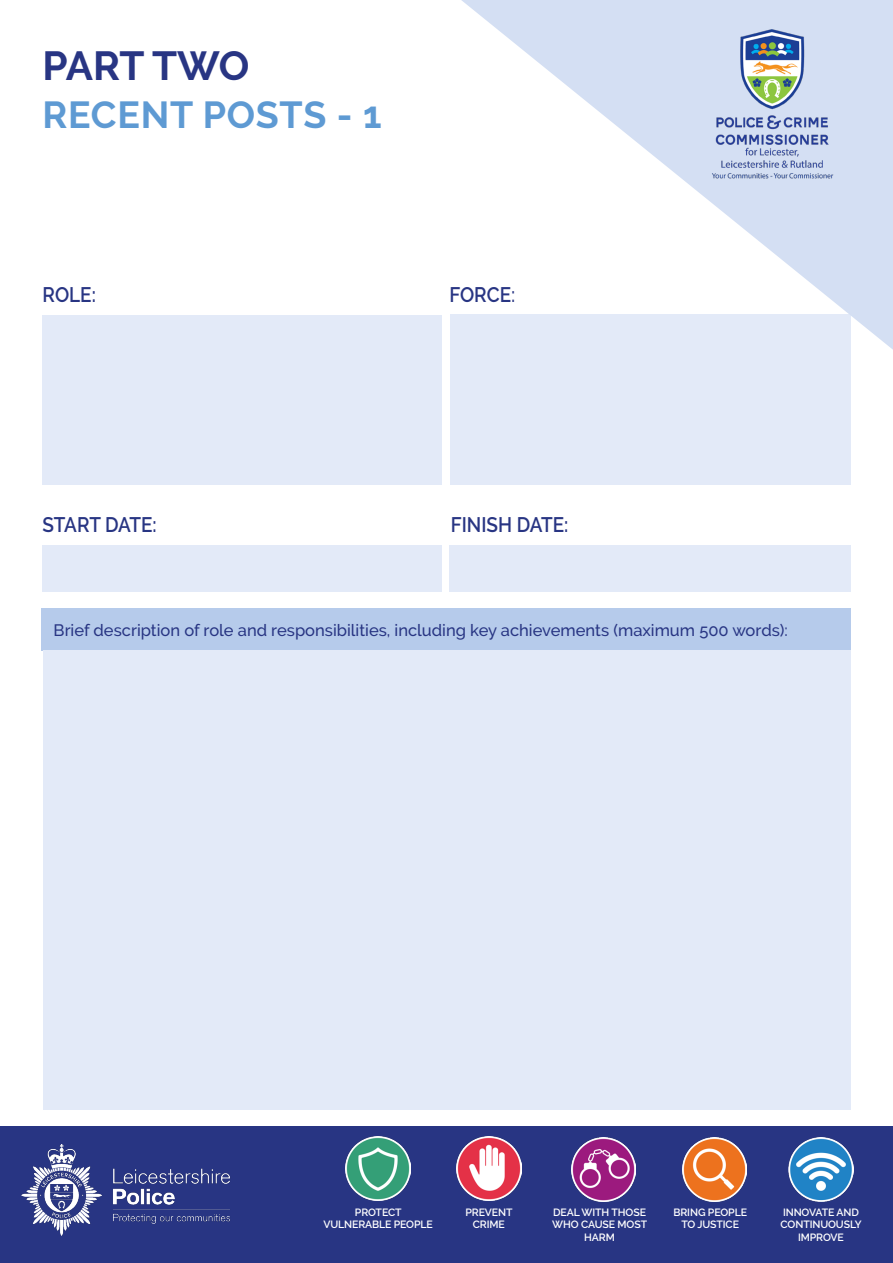
<style>
.page{position:relative;width:893px;height:1263px;background:#fff}
.page>*{position:absolute;margin:0;border:0;box-sizing:border-box;transform-origin:0 0}
.t1{font:700 40.5px "Raleway";letter-spacing:-.01em;color:#283583}
.t2{font:700 37.5px "Raleway";letter-spacing:.02em;color:#5e9ad3}
.t3{font:600 21px "Raleway";color:#283583;scale:.9 1}
.t4{font:500 16.5px "Raleway";color:#283583}
.t5{font:600 10.5px/12.6px "Raleway";letter-spacing:-.01em;color:#fff;text-align:center}
.s1{font-weight:500}
</style>
<div class="page">
<div style="left:43px;top:315px;width:399px;height:170px;background:#e3eaf8"></div>
<div style="left:450px;top:315px;width:401px;height:170px;background:#e3eaf8"></div>
<div style="left:43px;top:545px;width:399px;height:46px;background:#e3eaf8"></div>
<div style="left:41px;top:608px;width:810px;height:42px;background:#b6cbeb"></div>
<div style="left:43px;top:650px;width:807px;height:460px;background:#e3eaf8"></div>
<div style="left:449px;top:545px;width:401px;height:46px;background:#e3eaf8"></div>
<svg style="left:461px;top:0;width:432px;height:350px"></svg>
<img style="left:702px;top:29px;width:141px;height:150px">
<div style="left:0;top:1127px;width:893px;height:136px;background:#283583"></div>
<img style="left:21px;top:1144px;width:209px;height:91px">
<img style="left:346px;top:1136px;width:64px;height:64px">
<img style="left:457px;top:1136px;width:64px;height:64px">
<img style="left:571px;top:1137px;width:65px;height:65px">
<img style="left:682px;top:1137px;width:65px;height:65px">
<img style="left:789px;top:1137px;width:64px;height:65px">
<p class="t1" style="left:43px;top:42px;width:208px">PART TWO</p>
<p class="t2" style="left:43px;top:93px;width:341px">RECENT POSTS - 1</p>
<p class="t3" style="left:43px;top:282px;width:61px">ROLE:</p>
<p class="t3" style="left:449px;top:282px;width:75px">FORCE<span class="s1">:</span></p>
<p class="t3" style="left:43px;top:513px;width:129px">START DATE:</p>
<p class="t3" style="left:451px;top:513px;width:132px">FINISH DATE:</p>
<p class="t4" style="left:54px;top:621px;width:736px">Brief description of role and responsibilities, including key achievements (maximum 500 words):</p>
<p class="t5" style="left:323px;top:1206px;width:111px">PROTECT<br>VULNERABLE PEOPLE</p>
<p class="t5" style="left:465px;top:1206px;width:49px">PREVENT</p>
<p class="t5" style="left:473px;top:1218px;width:34px">CRIME</p>
<p class="t5" style="left:552px;top:1206px;width:96px">DEAL WITH THOSE<br>WHO CAUSE MOST<br>HARM</p>
<p class="t5" style="left:673px;top:1206px;width:75px">BRING PEOPLE</p>
<p class="t5" style="left:681px;top:1218px;width:59px">TO JUSTICE</p>
<p class="t5" style="left:783px;top:1206px;width:77px">INNOVATE AND</p>
<p class="t5" style="left:781px;top:1218px;width:83px">CONTINUOUSLY<br>IMPROVE</p>
</div>
